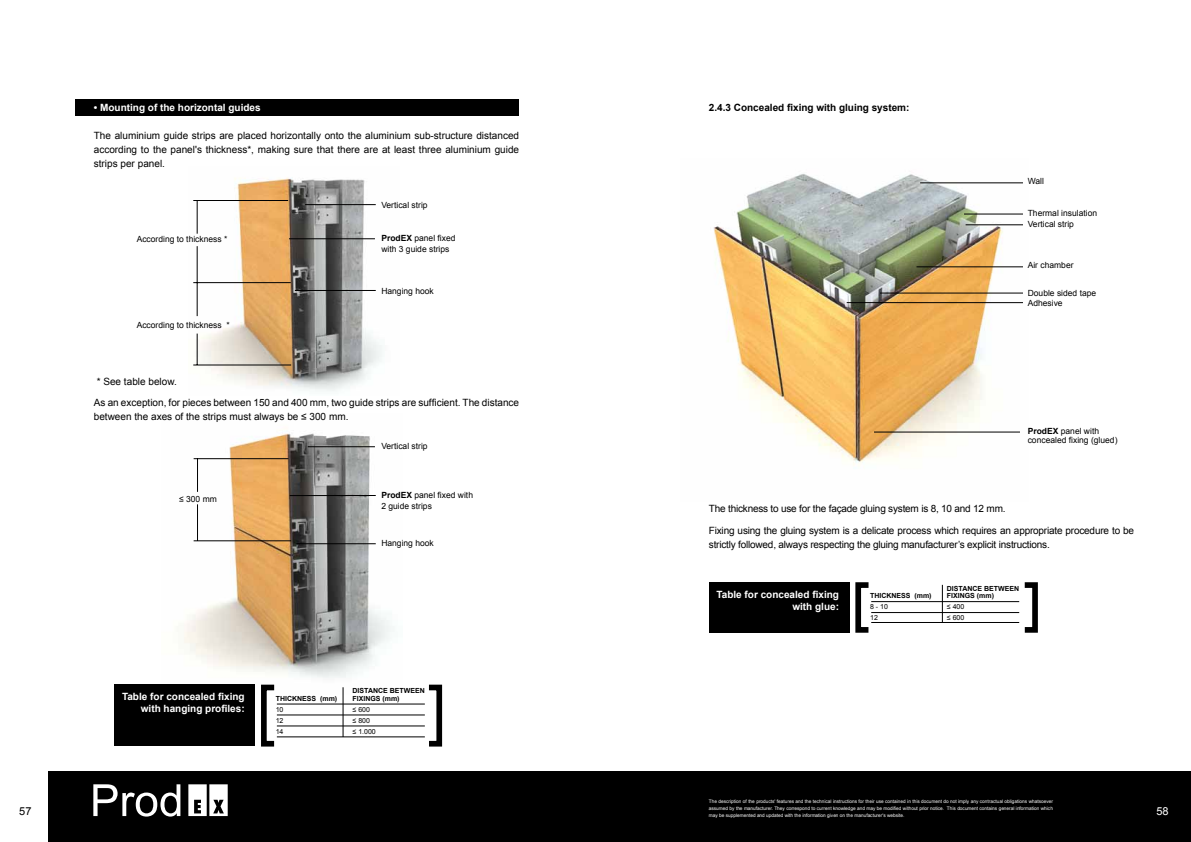
<style>
.page{position:relative;width:1191px;height:842px;background:#fff}
.page>*{position:absolute;margin:0;border:0;box-sizing:border-box;transform-origin:0 0}
.t1{font:11px "Arial";color:#000}
.t2{font:11px "Arial";color:#fff}
.t3{font:10px/14px "Arial";letter-spacing:-.02em;color:#000;text-align:justify}
.t4{font:10px/14px "Arial";color:#000}
.t5{font:700 10px/12px "Arial";color:#fff;text-align:right}
.t6{font:700 10px "Arial";color:#000}
.t7{font:8.5px/11px "Arial";color:#000}
.t8{font:700 7px "Arial";color:#000}
.t9{font:7px/11px "Arial";color:#000}
.t10{font:4.8px/7px "Arial";color:#fff;text-align:justify}
.s1{font-weight:700}
</style>
<div class="page">
<div style="left:48px;top:771px;width:1143px;height:71px;background:#000"></div>
<img style="left:714px;top:174px;width:309px;height:292px">
<img style="left:161px;top:433px;width:233px;height:252px">
<hr style="left:290px;top:495px;width:86px;height:1px;background:#000">
<hr style="left:296px;top:544px;width:80px;height:1px;background:#000">
<hr style="left:308px;top:447px;width:67px;height:1px;background:#000">
<hr style="left:194px;top:458px;width:94px;height:1px;background:#000">
<hr style="left:194px;top:541px;width:97px;height:1px;background:#000">
<hr style="left:197px;top:459px;width:1px;height:33px;background:#000">
<hr style="left:197px;top:504px;width:1px;height:36px;background:#000">
<img style="left:193px;top:177px;width:189px;height:214px">
<hr style="left:289px;top:239px;width:86px;height:1px;background:#000">
<hr style="left:305px;top:204px;width:71px;height:1px;background:#000">
<hr style="left:295px;top:290px;width:81px;height:1px;background:#000">
<hr style="left:193px;top:200px;width:95px;height:1px;background:#000">
<hr style="left:193px;top:282px;width:98px;height:1px;background:#000">
<hr style="left:193px;top:365px;width:98px;height:1px;background:#000">
<hr style="left:197px;top:200px;width:1px;height:34px;background:#000">
<hr style="left:197px;top:246px;width:1px;height:70px;background:#000">
<hr style="left:197px;top:334px;width:1px;height:31px;background:#000">
<hr style="left:920px;top:183px;width:103px;height:1px;background:#000">
<hr style="left:964px;top:214px;width:59px;height:1px;background:#000">
<hr style="left:965px;top:225px;width:58px;height:1px;background:#000">
<hr style="left:846px;top:302px;width:177px;height:1px;background:#000">
<hr style="left:874px;top:432px;width:146px;height:1px;background:#000">
<hr style="left:916px;top:267px;width:107px;height:1px;background:#000">
<hr style="left:880px;top:293px;width:143px;height:1px;background:#000">
<svg style="left:93px;top:784px;width:135px;height:32px"></svg>
<div style="left:709px;top:582px;width:140px;height:51px;background:#000"></div>
<div style="left:76px;top:99px;width:443px;height:17px;background:#000"></div>
<div style="left:115px;top:685px;width:140px;height:61px;background:#000"></div>
<svg style="left:258px;top:682px;width:185px;height:65px"></svg>
<hr style="left:277px;top:726px;width:148px;height:1px;background:#000">
<hr style="left:343px;top:687px;width:1px;height:50px;background:#000">
<svg style="left:855px;top:582px;width:183px;height:51px"></svg>
<hr style="left:942px;top:585px;width:1px;height:37px;background:#000">
<hr style="left:871px;top:622px;width:148px;height:1px;background:#000">
<p class="t5" style="left:94px;top:102px;width:168px">• Mounting of the horizontal guides</p>
<p class="t3" style="left:94px;top:129px;width:427px">The aluminium guide strips are placed horizontally onto the aluminium sub-structure distanced according to the panel's thickness*, making sure that there are at least three aluminium guide strips per panel.</p>
<p class="t7" style="left:137px;top:234px;width:92px">According to thickness *</p>
<p class="t7" style="left:137px;top:319px;width:95px">According to thickness *</p>
<p class="t4" style="left:97px;top:375px;width:82px">* See table below.</p>
<p class="t7" style="left:381px;top:199px;width:48px">Vertical strip</p>
<p class="t7" style="left:381px;top:232px;width:76px"><span class="s1">ProdEX</span> panel fixed with 3 guide strips</p>
<p class="t7" style="left:381px;top:285px;width:54px">Hanging hook</p>
<p class="t4" style="left:94px;top:395px;width:427px">As an exception, for pieces between 150 and 400 mm, two guide strips are sufficient. The distance between the axes of the strips must always be ≤ 300 mm.</p>
<p class="t7" style="left:179px;top:493px;width:39px">≤ 300 mm</p>
<p class="t7" style="left:381px;top:441px;width:48px">Vertical strip</p>
<p class="t7" style="left:381px;top:489px;width:93px"><span class="s1">ProdEX</span> panel fixed with<br>2 guide strips</p>
<p class="t7" style="left:381px;top:538px;width:54px">Hanging hook</p>
<p class="t5" style="left:122px;top:691px;width:124px">Table for concealed fixing with hanging profiles:</p>
<p class="t8" style="left:276px;top:694px;width:63px">THICKNESS (mm)</p>
<p class="t9" style="left:276px;top:704px;width:9px;text-align:justify">10<br>12<br>14</p>
<p class="t8" style="left:352px;top:686px;width:74px">DISTANCE BETWEEN</p>
<p class="t8" style="left:352px;top:694px;width:49px">FIXINGS (mm)</p>
<p class="t9" style="left:352px;top:704px;width:25px">≤ 600<br>≤ 800<br>≤ 1.000</p>
<p class="t6" style="left:709px;top:101px;width:202px">2.4.3 Concealed fixing with gluing system:</p>
<p class="t7" style="left:1027px;top:176px;width:18px">Wall</p>
<p class="t7" style="left:1027px;top:208px;width:71px">Thermal insulation</p>
<p class="t7" style="left:1027px;top:219px;width:48px">Vertical strip</p>
<p class="t7" style="left:1027px;top:260px;width:47px">Air chamber</p>
<p class="t7" style="left:1027px;top:287px;width:70px">Double sided tape</p>
<p class="t7" style="left:1027px;top:297px;width:36px">Adhesive</p>
<p class="t7" style="left:1027px;top:427px;width:91px;line-height:8.5px"><span class="s1">ProdEX</span> panel with concealed fixing (glued)</p>
<p class="t3" style="left:709px;top:501px;width:298px">The thickness to use for the façade gluing system is 8, 10 and 12 mm.</p>
<p class="t3" style="left:709px;top:524px;width:427px">Fixing using the gluing system is a delicate process which requires an appropriate procedure to be strictly followed, always respecting the gluing manufacturer’s explicit instructions.</p>
<p class="t5" style="left:716px;top:588px;width:124px">Table for concealed fixing with glue:</p>
<p class="t8" style="left:947px;top:584px;width:74px">DISTANCE BETWEEN</p>
<p class="t8" style="left:947px;top:591px;width:49px">FIXINGS (mm)</p>
<p class="t9" style="left:947px;top:601px;width:19px">≤ 400 ≤ 600</p>
<p class="t8" style="left:870px;top:591px;width:63px">THICKNESS (mm)</p>
<p class="t9" style="left:870px;top:601px;width:19px">8 - 10<br>12</p>
<p class="t10" style="left:709px;top:797px;width:345px">The description of the products' features and the technical instructions for their use contained in this document do not imply any contractual obligations whatsoever assumed by the manufacturer. They correspond to current knowledge and may be modified without prior notice. This document contains general information which may be supplemented and updated with the information given on the manufacturer's website.</p>
<p class="t1" style="left:19px;top:804px;width:14px">57</p>
<p class="t2" style="left:1156px;top:804px;width:14px">58</p>
</div>
